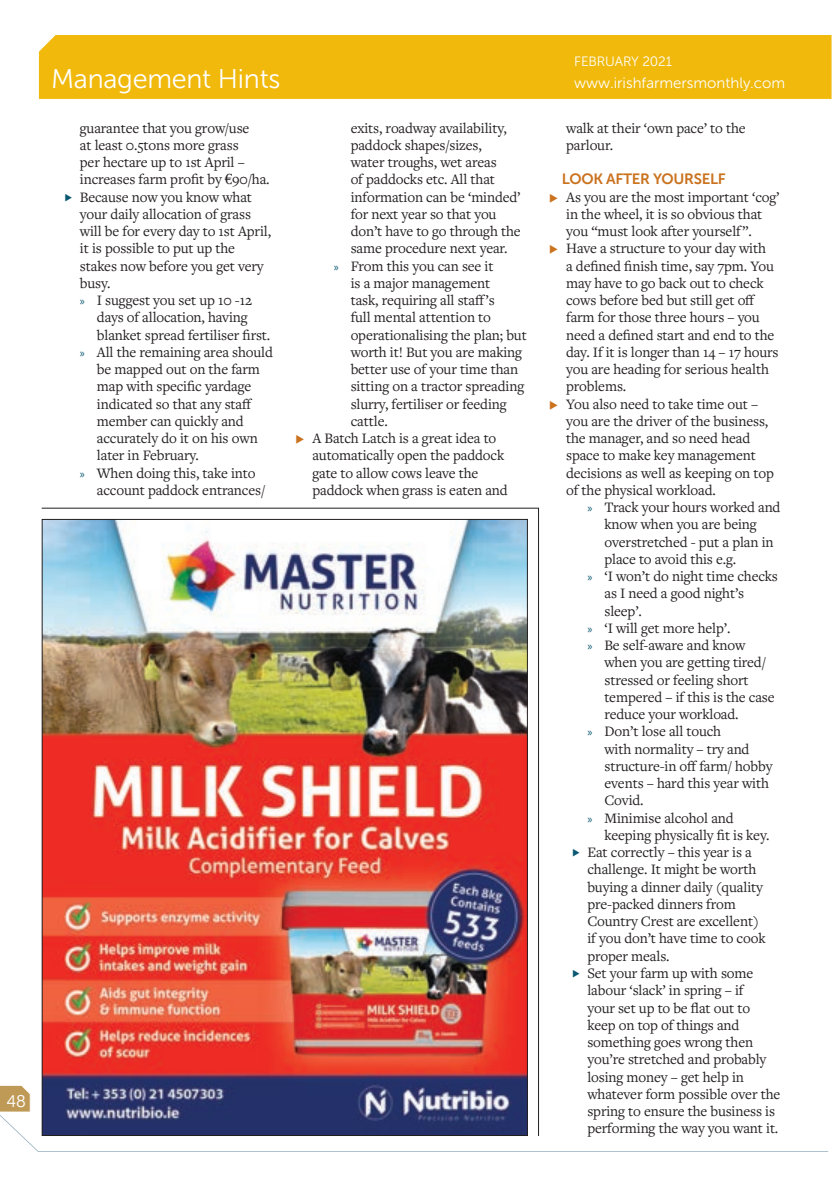
<style>
.page{position:relative;width:834px;height:1179px;background:#fff}
.page>*{position:absolute;margin:0;border:0;box-sizing:border-box;transform-origin:0 0}
.t1{font:27px "Museo Sans 300";letter-spacing:-.01em;color:#fff}
.t2{font:300 18px "Acumin Pro";color:#fff}
.t3{font:15px/17.2px "Freight Text Pro";letter-spacing:-.01em;color:#231f20}
.t4{font:15px "Museo Sans 300";color:#fff}
.t5{font:15px "Museo Sans 700";letter-spacing:-.02em;color:#ca721e}
.t6{font:13.5px "Museo Sans 300";letter-spacing:-.01em;color:#fff}
.s1{font-family:"Euro Serif"}
.s2{font-family:"Myriad Pro";font-size:12px;color:#0a5771}
</style>
<div class="page">
<div style="left:38px;top:35px;width:794px;height:64px;background:#f0b90c"></div>
<img style="left:41px;top:508px;width:498px;height:577px">
<svg style="left:0;top:1085px;width:828px;height:67px"></svg>
<p class="t2" style="left:6px;top:1088px;width:21px">48</p>
<p class="t6" style="left:574px;top:54px;width:99px">FEBRUARY 2021</p>
<h1 class="t1" style="left:51px;top:65px;width:231px">Management Hints</h1>
<p class="t4" style="left:574px;top:75px;width:213px">www.irishfarmersmonthly.com</p>
<p class="t3" style="left:80px;top:119px;width:171px">guarantee that you grow/use</p>
<p class="t3" style="left:80px;top:136px;width:160px">at least 0.5tons more grass</p>
<p class="t3" style="left:80px;top:153px;width:166px">per hectare up to 1st April –</p>
<p class="t3" style="left:80px;top:170px;width:191px">increases farm profit by <span class="s1">€</span>90/ha.</p>
<p class="t3" style="left:80px;top:188px;width:174px">Because now you know what</p>
<p class="t3" style="left:80px;top:205px;width:173px">your daily allocation of grass</p>
<p class="t3" style="left:80px;top:222px;width:193px">will be for every day to 1st April,</p>
<p class="t3" style="left:80px;top:239px;width:157px">it is possible to put up the</p>
<p class="t3" style="left:80px;top:257px;width:185px">stakes now before you get very</p>
<p class="t3" style="left:80px;top:274px;width:32px">busy.</p>
<p class="t3" style="left:80px;top:291px;width:174px"><span class="s2">»</span> I suggest you set up 10 -12</p>
<p class="t3" style="left:97px;top:308px;width:152px">days of allocation, having</p>
<p class="t3" style="left:97px;top:326px;width:175px">blanket spread fertiliser first.</p>
<p class="t3" style="left:80px;top:343px;width:195px"><span class="s2">»</span> All the remaining area should</p>
<p class="t3" style="left:97px;top:360px;width:164px">be mapped out on the farm</p>
<p class="t3" style="left:97px;top:377px;width:156px">map with specific yardage</p>
<p class="t3" style="left:97px;top:395px;width:157px">indicated so that any staff</p>
<p class="t3" style="left:97px;top:412px;width:148px">member can quickly and</p>
<p class="t3" style="left:97px;top:429px;width:162px">accurately do it on his own</p>
<p class="t3" style="left:97px;top:446px;width:103px">later in February.</p>
<p class="t3" style="left:80px;top:464px;width:177px"><span class="s2">»</span> When doing this, take into</p>
<p class="t3" style="left:97px;top:481px;width:170px">account paddock entrances/</p>
<p class="t3" style="left:351px;top:119px;width:158px">exits, roadway availability,</p>
<p class="t3" style="left:351px;top:136px;width:133px">paddock shapes/sizes,</p>
<p class="t3" style="left:351px;top:153px;width:148px">water troughs, wet areas</p>
<p class="t3" style="left:351px;top:170px;width:146px">of paddocks etc. All that</p>
<p class="t3" style="left:351px;top:188px;width:171px">information can be ‘minded’</p>
<p class="t3" style="left:351px;top:205px;width:147px">for next year so that you</p>
<p class="t3" style="left:351px;top:222px;width:171px">don’t have to go through the</p>
<p class="t3" style="left:351px;top:239px;width:158px">same procedure next year.</p>
<p class="t3" style="left:334px;top:257px;width:161px"><span class="s2">»</span> From this you can see it</p>
<p class="t3" style="left:351px;top:274px;width:141px">is a major management</p>
<p class="t3" style="left:351px;top:291px;width:146px">task, requiring all staff’s</p>
<p class="t3" style="left:351px;top:308px;width:142px">full mental attention to</p>
<p class="t3" style="left:351px;top:326px;width:178px">operationalising the plan; but</p>
<p class="t3" style="left:351px;top:343px;width:173px">worth it! But you are making</p>
<p class="t3" style="left:351px;top:360px;width:169px">better use of your time than</p>
<p class="t3" style="left:351px;top:377px;width:175px">sitting on a tractor spreading</p>
<p class="t3" style="left:351px;top:395px;width:157px">slurry, fertiliser or feeding</p>
<p class="t3" style="left:351px;top:412px;width:39px">cattle.</p>
<p class="t3" style="left:312px;top:429px;width:185px">A Batch Latch is a great idea to</p>
<p class="t3" style="left:312px;top:446px;width:193px">automatically open the paddock</p>
<p class="t3" style="left:312px;top:464px;width:168px">gate to allow cows leave the</p>
<p class="t3" style="left:312px;top:481px;width:197px">paddock when grass is eaten and</p>
<p class="t3" style="left:566px;top:119px;width:181px">walk at their ‘own pace’ to the parlour.</p>
<p class="t5" style="left:562px;top:171px;width:165px">LOOK AFTER YOURSELF</p>
<p class="t3" style="left:566px;top:188px;width:215px">As you are the most important ‘cog’ in the wheel, it is so obvious that you “must look after yourself”.<br>Have a structure to your day with<br>a defined finish time, say 7pm. You may have to go back out to check cows before bed but still get off farm for those three hours – you need a defined start and end to the day. If it is longer than 14 – 17 hours you are heading for serious health problems.<br>You also need to take time out – you are the driver of the business, the manager, and so need head space to make key management decisions as well as keeping on top of the physical workload.</p>
<p class="t3" style="left:587px;top:498px;width:195px"><span class="s2">»</span> Track your hours worked and</p>
<p class="t3" style="left:604px;top:515px;width:154px">know when you are being</p>
<p class="t3" style="left:604px;top:533px;width:171px">overstretched - put a plan in</p>
<p class="t3" style="left:604px;top:550px;width:133px">place to avoid this e.g.</p>
<p class="t3" style="left:587px;top:567px;width:192px"><span class="s2">»</span> ‘I won’t do night time checks</p>
<p class="t3" style="left:604px;top:584px;width:141px">as I need a good night’s</p>
<p class="t3" style="left:604px;top:602px;width:39px">sleep’.</p>
<p class="t3" style="left:587px;top:619px;width:145px"><span class="s2">»</span> ‘I will get more help’.</p>
<p class="t3" style="left:587px;top:636px;width:160px"><span class="s2">»</span> Be self-aware and know</p>
<p class="t3" style="left:604px;top:653px;width:163px">when you are getting tired/</p>
<p class="t3" style="left:604px;top:671px;width:146px">stressed or feeling short</p>
<p class="t3" style="left:604px;top:688px;width:172px">tempered – if this is the case</p>
<p class="t3" style="left:604px;top:705px;width:136px">reduce your workload.</p>
<p class="t3" style="left:587px;top:722px;width:135px"><span class="s2">»</span> Don’t lose all touch</p>
<p class="t3" style="left:604px;top:740px;width:147px">with normality – try and</p>
<p class="t3" style="left:604px;top:757px;width:169px">structure-in off farm/ hobby</p>
<p class="t3" style="left:604px;top:774px;width:166px">events – hard this year with</p>
<p class="t3" style="left:604px;top:791px;width:41px">Covid.</p>
<p class="t3" style="left:587px;top:809px;width:148px"><span class="s2">»</span> Minimise alcohol and</p>
<p class="t3" style="left:604px;top:826px;width:166px">keeping physically fit is key.</p>
<p class="t3" style="left:587px;top:843px;width:166px">Eat correctly – this year is a</p>
<p class="t3" style="left:587px;top:860px;width:170px">challenge. It might be worth</p>
<p class="t3" style="left:587px;top:878px;width:177px">buying a dinner daily (quality</p>
<p class="t3" style="left:587px;top:895px;width:150px">pre-packed dinners from</p>
<p class="t3" style="left:587px;top:912px;width:173px">Country Crest are excellent)</p>
<p class="t3" style="left:587px;top:929px;width:180px">if you don’t have time to cook</p>
<p class="t3" style="left:587px;top:947px;width:84px">proper meals.</p>
<p class="t3" style="left:587px;top:964px;width:167px">Set your farm up with some</p>
<p class="t3" style="left:587px;top:981px;width:158px">labour ‘slack’ in spring – if</p>
<p class="t3" style="left:587px;top:998px;width:164px">your set up to be flat out to</p>
<p class="t3" style="left:587px;top:1016px;width:154px">keep on top of things and</p>
<p class="t3" style="left:587px;top:1033px;width:167px">something goes wrong then</p>
<p class="t3" style="left:587px;top:1050px;width:180px">you’re stretched and probably</p>
<p class="t3" style="left:587px;top:1067px;width:158px">losing money – get help in</p>
<p class="t3" style="left:587px;top:1085px;width:194px">whatever form possible over the</p>
<p class="t3" style="left:587px;top:1102px;width:189px">spring to ensure the business is</p>
<p class="t3" style="left:587px;top:1119px;width:192px">performing the way you want it.</p>
</div>
